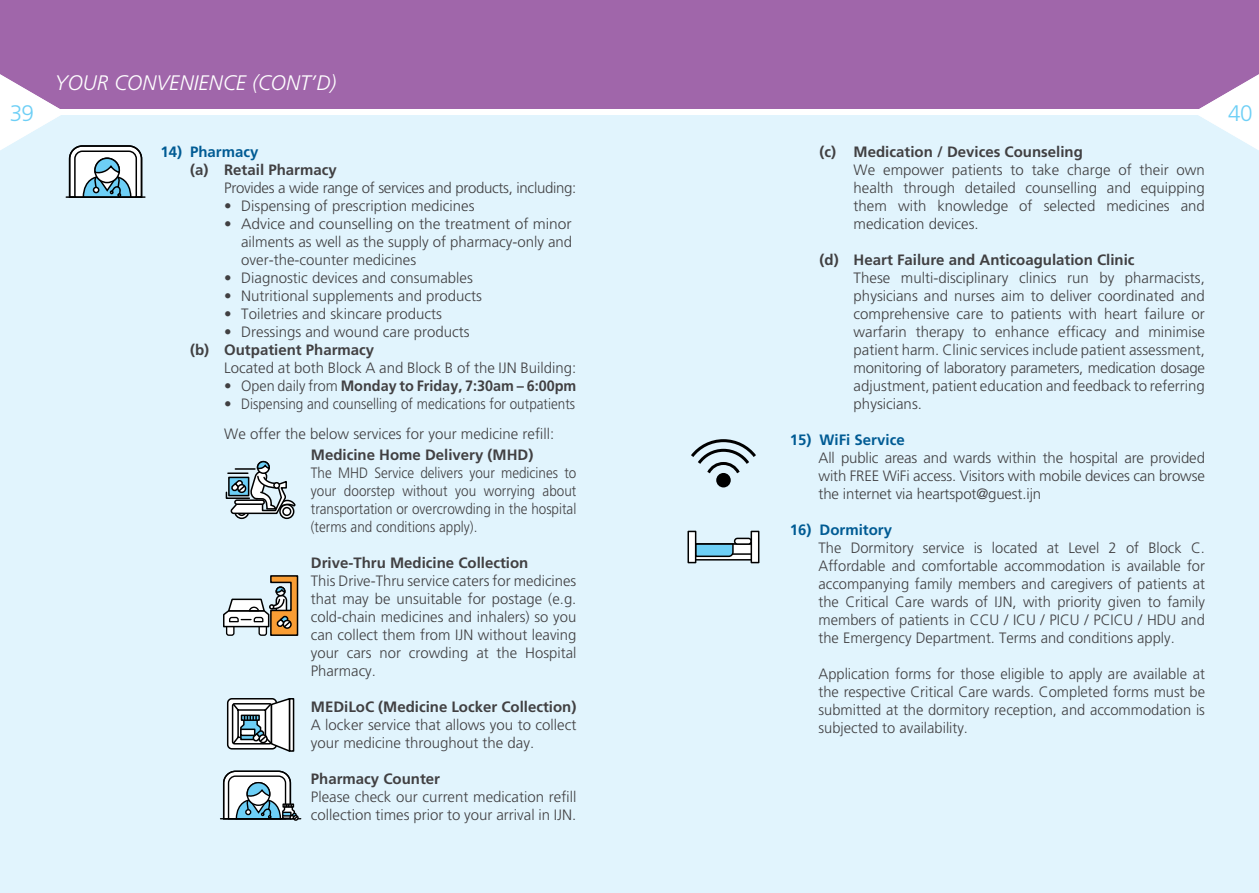
<style>
.page{position:relative;width:1259px;height:893px;background:#fff}
.page>*{position:absolute;margin:0;border:0;box-sizing:border-box;transform-origin:0 0}
.t1{font:300 22.5px "Frutiger";color:#6dcff6}
.t2{font:italic 300 21px "Frutiger";color:#fff}
.t3{font:300 15px/18px "Frutiger";color:#414042;text-align:justify}
.t4{font:700 15px "Frutiger";color:#414042}
.t5{font:300 15px/18px "Frutiger";color:#414042;text-align:justify;scale:.9 1}
.t6{font:300 15px "Frutiger";letter-spacing:-.02em;color:#414042}
.t7{font:700 15px "Frutiger";color:#414042;scale:.96 1}
.t8{font:700 15px "Frutiger";color:#005b94}
.s1{font-weight:300}
</style>
<div class="page">
<div style="left:629px;top:0;width:630px;height:893px;background:#e1f4fd"></div>
<div style="left:629px;top:0;width:630px;height:112px;background:#a066aa"></div>
<div style="left:0;top:0;width:629px;height:893px;background:#e1f4fd"></div>
<div style="left:0;top:0;width:629px;height:112px;background:#a066aa"></div>
<div style="left:629px;top:110px;width:630px;height:5px;background:#fff"></div>
<svg style="left:1193px;top:74px;width:66px;height:76px"></svg>
<div style="left:0;top:110px;width:629px;height:5px;background:#fff"></div>
<hr style="left:220px;top:818px;width:81px;height:1px;background:#000">
<svg style="left:222px;top:770px;width:77px;height:51px;background:#a4b6bd"></svg>
<svg style="left:223px;top:575px;width:76px;height:61px"></svg>
<div style="left:227px;top:698px;width:50px;height:51px;border:2px solid #000;border-radius:4px"></div>
<div style="left:289px;top:698px;width:5px;height:54px;border:2px solid #000"></div>
<svg style="left:231px;top:698px;width:60px;height:54px;background:#a8afb1"></svg>
<svg style="left:225px;top:460px;width:71px;height:60px"></svg>
<div style="left:716px;top:473px;width:15px;height:14px;background:#000;border-radius:50%"></div>
<svg style="left:691px;top:439px;width:65px;height:38px"></svg>
<div style="left:690px;top:544px;width:65px;height:16px;background:#fff"></div>
<div style="left:690px;top:543px;width:66px;height:18px;border:2px solid #000"></div>
<div style="left:690px;top:543px;width:66px;height:12px;border:2px solid #000"></div>
<div style="left:734px;top:538px;width:17px;height:6px;background:#fff;border-radius:3px"></div>
<div style="left:734px;top:538px;width:18px;height:7px;border:2px solid #000;border-radius:3px"></div>
<svg style="left:696px;top:543px;width:38px;height:15px"></svg>
<div style="left:688px;top:531px;width:7px;height:32px;background:#fff"></div>
<div style="left:687px;top:531px;width:9px;height:32px;border:2px solid #000"></div>
<div style="left:751px;top:531px;width:7px;height:32px;background:#fff"></div>
<div style="left:750px;top:531px;width:9px;height:32px;border:2px solid #000"></div>
<svg style="left:0;top:74px;width:143px;height:124px"></svg>
<hr style="left:66px;top:196px;width:79px;height:2px;background:#000">
<h2 class="t2" style="left:55px;top:70px;width:283px">YOUR CONVENIENCE (CONT’D)</h2>
<h1 class="t1" style="left:10px;top:100px;width:26px">39</h1>
<h1 class="t1" style="left:1228px;top:100px;width:26px">40</h1>
<p class="t4" style="left:819px;top:143px;width:265px">(c) Medication / Devices Counseling</p>
<p class="t3" style="left:853px;top:161px;width:353px">We empower patients to take charge of their own health through detailed counselling and equipping them with knowledge of selected medicines and medication devices.</p>
<p class="t4" style="left:819px;top:251px;width:316px">(d) Heart Failure and Anticoagulation Clinic</p>
<p class="t3" style="left:853px;top:269px;width:353px">These multi-disciplinary clinics run by pharmacists, physicians and nurses aim to deliver coordinated and comprehensive care to patients with heart failure or warfarin therapy to enhance efficacy and minimise patient harm. Clinic services include patient assessment, monitoring of laboratory parameters, medication dosage adjustment, patient education and feedback to referring physicians.</p>
<p class="t8" style="left:790px;top:431px;width:116px">15) WiFi Service</p>
<p class="t3" style="left:818px;top:449px;width:388px">All public areas and wards within the hospital are provided with FREE WiFi access. Visitors with mobile devices can browse the internet via heartspot@guest.ijn</p>
<p class="t8" style="left:790px;top:521px;width:104px">16) Dormitory</p>
<p class="t3" style="left:818px;top:539px;width:388px">The Dormitory service is located at Level 2 of Block C.<br>Affordable and comfortable accommodation is available for accompanying family members and caregivers of patients at the Critical Care wards of IJN, with priority given to family members of patients in CCU / ICU / PICU / PCICU / HDU and the Emergency Department. Terms and conditions apply.</p>
<p class="t3" style="left:818px;top:665px;width:388px">Application forms for those eligible to apply are available at the respective Critical Care wards. Completed forms must be submitted at the dormitory reception, and accommodation is subjected to availability.</p>
<p class="t8" style="left:160px;top:143px;width:100px">14) Pharmacy</p>
<p class="t4" style="left:190px;top:161px;width:148px">(a) Retail Pharmacy</p>
<p class="t6" style="left:224px;top:179px;width:354px">Provides a wide range of services and products, including:</p>
<p class="t3" style="left:224px;top:197px;width:252px">• Dispensing of prescription medicines</p>
<p class="t3" style="left:241px;top:215px;width:333px;text-indent:-17px">• Advice and counselling on the treatment of minor ailments as well as the supply of pharmacy-only and over-the-counter medicines</p>
<p class="t3" style="left:224px;top:269px;width:250px">• Diagnostic devices and consumables</p>
<p class="t3" style="left:224px;top:287px;width:259px">• Nutritional supplements and products</p>
<p class="t3" style="left:224px;top:305px;width:219px">• Toiletries and skincare products</p>
<p class="t3" style="left:224px;top:323px;width:247px">• Dressings and wound care products</p>
<p class="t4" style="left:190px;top:341px;width:186px">(b) Outpatient Pharmacy</p>
<p class="t3" style="left:224px;top:359px;width:354px">Located at both Block A and Block B of the IJN Building:</p>
<p class="t7" style="left:224px;top:377px;width:368px"><span class="s1">• Open daily from</span> Monday to Friday, 7:30am – 6:00pm</p>
<p class="t3" style="left:224px;top:389px;width:352px;line-height:30px">• Dispensing and counselling of medications for outpatients<br>We offer the below services for your medicine refill:</p>
<p class="t4" style="left:311px;top:446px;width:224px">Medicine Home Delivery (MHD)</p>
<p class="t5" style="left:311px;top:464px;width:296px">The MHD Service delivers your medicines to your doorstep without you worrying about transportation or overcrowding in the hospital (terms and conditions apply).</p>
<p class="t4" style="left:311px;top:554px;width:219px">Drive-Thru Medicine Collection</p>
<p class="t3" style="left:311px;top:572px;width:267px">This Drive-Thru service caters for medicines that may be unsuitable for postage (e.g. cold-chain medicines and inhalers) so you can collect them from IJN without leaving your cars nor crowding at the Hospital Pharmacy.</p>
<p class="t4" style="left:311px;top:698px;width:267px">MEDiLoC (Medicine Locker Collection)</p>
<p class="t3" style="left:311px;top:716px;width:267px">A locker service that allows you to collect your medicine throughout the day.</p>
<p class="t4" style="left:311px;top:770px;width:131px">Pharmacy Counter</p>
<p class="t3" style="left:311px;top:788px;width:267px">Please check our current medication refill collection times prior to your arrival in IJN.</p>
</div>
